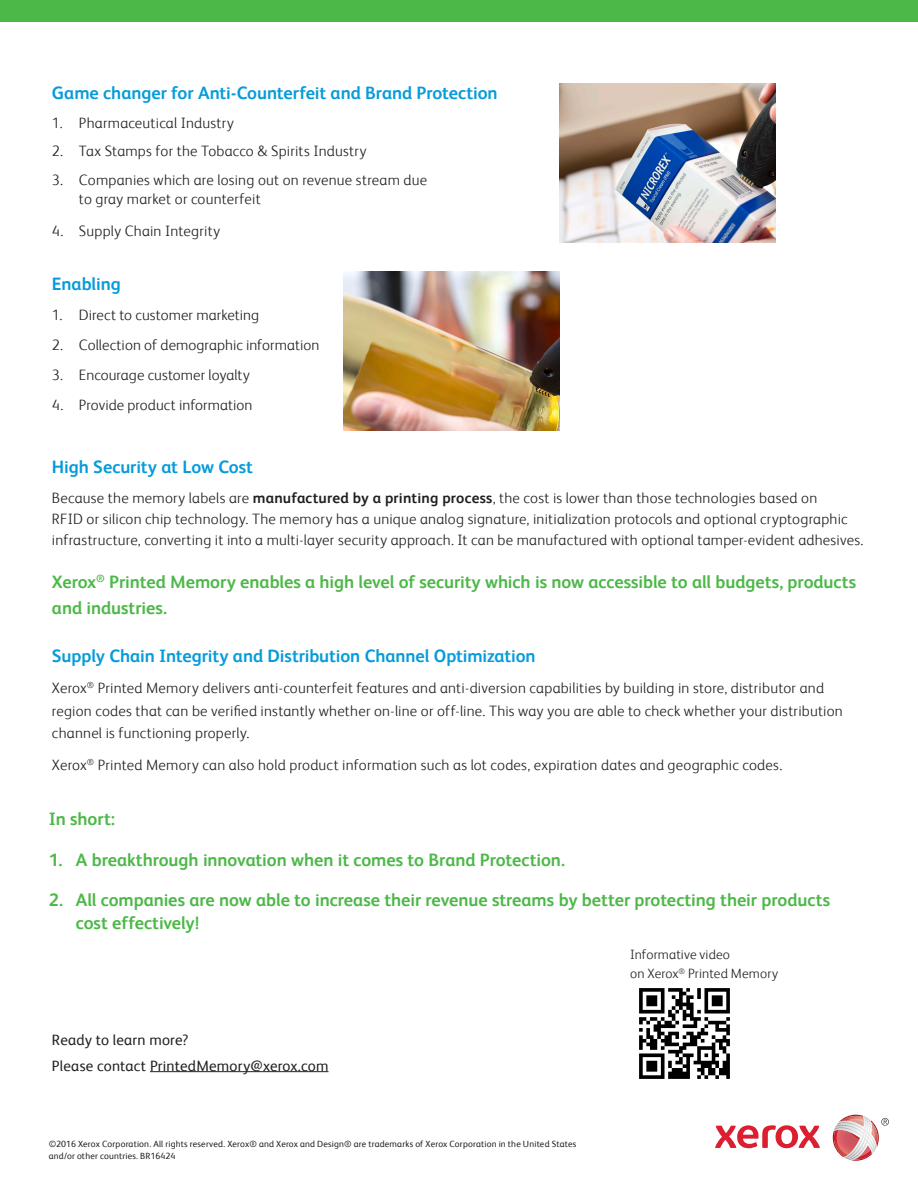
<style>
.page{position:relative;width:918px;height:1188px;background:#fff}
.page>*{position:absolute;margin:0;border:0;box-sizing:border-box;transform-origin:0 0}
.Interior_Page_Title{font:700 18px/25.5px "Xerox Sans";letter-spacing:-.005em;color:#4cb848}
.Body_Subhead___C{font:700 18px "Xerox Sans";letter-spacing:-.005em;color:#069bda}
.Body_Subhead{font:700 18px "Xerox Sans";letter-spacing:-.005em;color:#069bda}
.Body_Text___1st_Para{font:300 15px/21px "Xerox Sans";letter-spacing:.015em;color:#231f20}
.Call_to_Action___A{font:15px "Xerox Sans";letter-spacing:.015em;color:#231f20}
.Spec_Name{font:300 13.5px "Xerox Sans";letter-spacing:.01em;color:#231f20}
.INS___Footer___Capti{font:9px/12px "Xerox Sans";letter-spacing:.02em;color:#231f20}
.s1{font-weight:700}
</style>
<div class="page">
<img style="left:639px;top:988px;width:91px;height:91px">
<img style="left:560px;top:83px;width:216px;height:159px">
<img style="left:344px;top:272px;width:216px;height:159px">
<div style="left:0;top:0;width:918px;height:22px;background:#4cb848"></div>
<hr style="left:150px;top:1071px;width:179px;height:1px;background:#231f20">
<svg style="left:715px;top:1125px;width:105px;height:23px"></svg>
<svg style="left:833px;top:1115px;width:56px;height:46px"></svg>
<p class="Body_Subhead___C" style="left:52px;top:81px;width:447px">Game changer for Anti-Counterfeit and Brand Protection</p>
<p class="Body_Text___1st_Para" style="left:52px;top:111px;width:183px">1. Pharmaceutical Industry</p>
<p class="Body_Text___1st_Para" style="left:52px;top:140px;width:316px">2. Tax Stamps for the Tobacco &amp; Spirits Industry</p>
<p class="Body_Text___1st_Para" style="left:79px;top:169px;width:350px;line-height:19.5px;text-indent:-27px">3. Companies which are losing out on revenue stream due to gray market or counterfeit</p>
<p class="Body_Text___1st_Para" style="left:52px;top:219px;width:170px">4. Supply Chain Integrity</p>
<p class="Body_Subhead" style="left:52px;top:271px;width:70px">Enabling</p>
<p class="Body_Text___1st_Para" style="left:52px;top:304px;width:209px">1. Direct to customer marketing</p>
<p class="Body_Text___1st_Para" style="left:52px;top:334px;width:269px">2. Collection of demographic information</p>
<p class="Body_Text___1st_Para" style="left:52px;top:364px;width:199px">3. Encourage customer loyalty</p>
<p class="Body_Text___1st_Para" style="left:52px;top:394px;width:202px">4. Provide product information</p>
<p class="Body_Subhead___C" style="left:52px;top:454px;width:203px">High Security at Low Cost</p>
<p class="Body_Text___1st_Para" style="left:52px;top:487px;width:813px">Because the memory labels are <span class="s1">manufactured by a printing process</span>, the cost is lower than those technologies based on<br>RFID or silicon chip technology. The memory has a unique analog signature, initialization protocols and optional cryptographic infrastructure, converting it into a multi-layer security approach. It can be manufactured with optional tamper-evident adhesives.</p>
<p class="Interior_Page_Title" style="left:52px;top:569px;width:806px">Xerox<sup>®</sup> Printed Memory enables a high level of security which is now accessible to all budgets, products and industries.</p>
<p class="Body_Subhead___C" style="left:52px;top:643px;width:485px">Supply Chain Integrity and Distribution Channel Optimization</p>
<p class="Body_Text___1st_Para" style="left:52px;top:676px;width:792px;line-height:22.5px">Xerox<sup>®</sup> Printed Memory delivers anti-counterfeit features and anti-diversion capabilities by building in store, distributor and region codes that can be verified instantly whether on-line or off-line. This way you are able to check whether your distribution channel is functioning properly.</p>
<p class="Body_Text___1st_Para" style="left:52px;top:754px;width:732px">Xerox<sup>®</sup> Printed Memory can also hold product information such as lot codes, expiration dates and geographic codes.</p>
<p class="Interior_Page_Title" style="left:49px;top:806px;width:68px">In short:</p>
<p class="Interior_Page_Title" style="left:49px;top:846px;width:518px">1. A breakthrough innovation when it comes to Brand Protection.</p>
<p class="Interior_Page_Title" style="left:76px;top:888px;width:756px;line-height:22.5px;text-indent:-27px">2. All companies are now able to increase their revenue streams by better protecting their products cost effectively!</p>
<p class="Spec_Name" style="left:630px;top:945px;width:101px">Informative video</p>
<p class="Spec_Name" style="left:630px;top:965px;width:150px">on Xerox<sup>®</sup> Printed Memory</p>
<p class="Call_to_Action___A" style="left:52px;top:1030px;width:138px">Ready to learn more?</p>
<p class="Call_to_Action___A" style="left:52px;top:1055px;width:278px">Please contact PrintedMemory@xerox.com</p>
<p class="INS___Footer___Capti" style="left:49px;top:1138px;width:529px">©2016 Xerox Corporation. All rights reserved. Xerox® and Xerox and Design® are trademarks of Xerox Corporation in the United States and/or other countries. BR16424</p>
</div>
